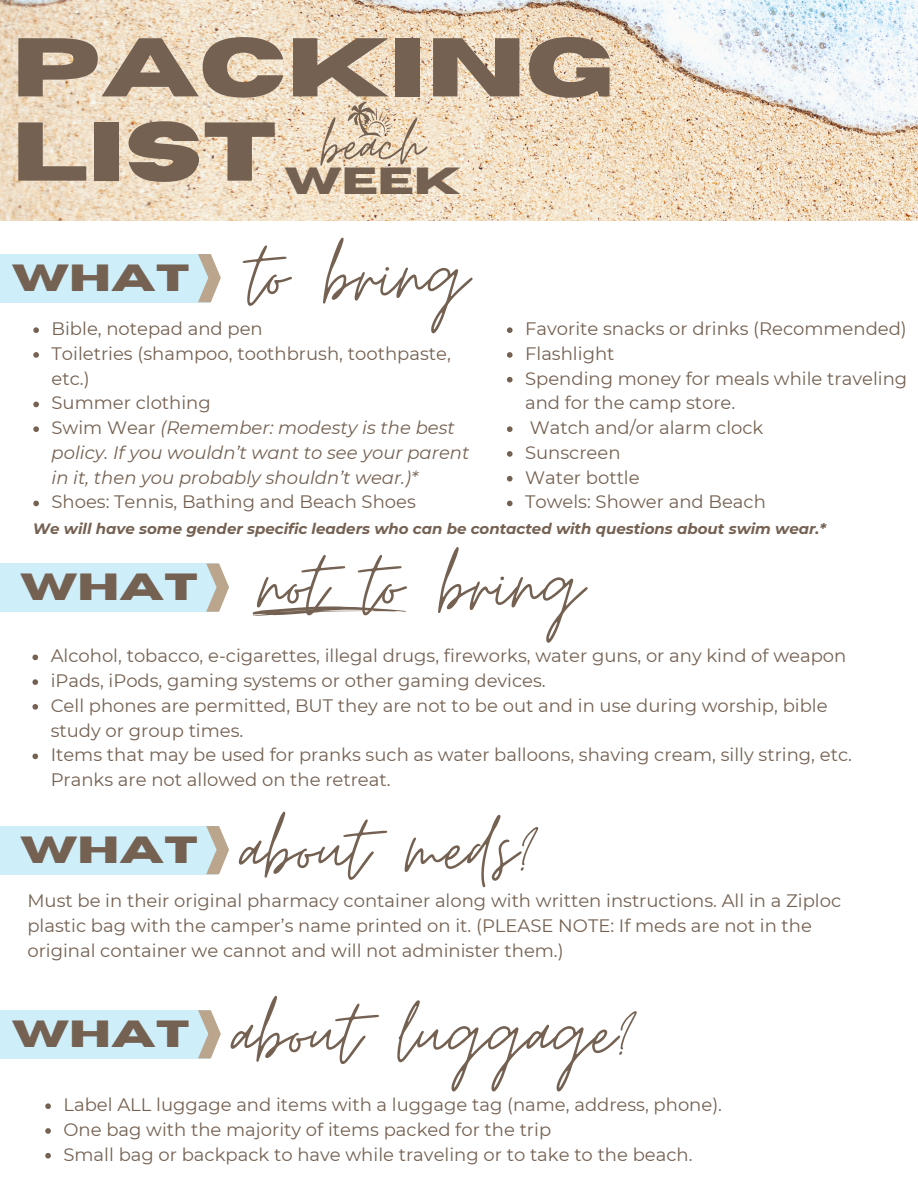
<style>
.page{position:relative;width:918px;height:1188px;background:#fff}
.page>*{position:absolute;margin:0;border:0;box-sizing:border-box;transform-origin:0 0}
.t1{font:97.05px "Moon Time";color:#746152}
.t2{font:700 83.1px/84.3px "Horizon";color:#746152}
.t3{font:70.8px "Moon Time";color:#746152}
.t4{font:700 37.65px "Horizon";color:#746152}
.t5{font:18px/24.8px "Montserrat";color:#746152}
.t6{font:italic 18px/24.8px "Montserrat";color:#746152}
.t7{font:italic 700 15px "Montserrat";color:#746152}
.s1{font-style:normal}
</style>
<div class="page">
<img style="left:0;top:0;width:918px;height:220px">
<svg style="left:348px;top:102px;width:49px;height:37px;background:#d3c0a8"></svg>
<div style="left:0;top:254px;width:209px;height:48px;background:#ceeffa"></div>
<svg style="left:198px;top:254px;width:22px;height:48px"></svg>
<div style="left:0;top:563px;width:218px;height:49px;background:#ceeffa"></div>
<svg style="left:206px;top:564px;width:23px;height:48px"></svg>
<svg style="left:253px;top:606px;width:153px;height:9px"></svg>
<svg style="left:33px;top:327px;width:6px;height:6px"></svg>
<svg style="left:33px;top:352px;width:6px;height:6px"></svg>
<svg style="left:33px;top:402px;width:6px;height:5px"></svg>
<svg style="left:33px;top:426px;width:6px;height:6px"></svg>
<svg style="left:33px;top:501px;width:6px;height:5px"></svg>
<svg style="left:32px;top:655px;width:6px;height:5px"></svg>
<svg style="left:32px;top:679px;width:6px;height:6px"></svg>
<svg style="left:32px;top:704px;width:6px;height:6px"></svg>
<svg style="left:32px;top:754px;width:6px;height:5px"></svg>
<svg style="left:507px;top:327px;width:6px;height:6px"></svg>
<svg style="left:507px;top:352px;width:6px;height:6px"></svg>
<svg style="left:507px;top:377px;width:6px;height:5px"></svg>
<svg style="left:507px;top:426px;width:6px;height:6px"></svg>
<svg style="left:507px;top:451px;width:6px;height:6px"></svg>
<svg style="left:507px;top:476px;width:6px;height:5px"></svg>
<svg style="left:507px;top:501px;width:6px;height:5px"></svg>
<div style="left:0;top:826px;width:218px;height:48px;background:#ceeffa"></div>
<svg style="left:206px;top:826px;width:23px;height:48px"></svg>
<svg style="left:45px;top:1103px;width:6px;height:6px"></svg>
<svg style="left:45px;top:1128px;width:6px;height:6px"></svg>
<svg style="left:45px;top:1153px;width:6px;height:6px"></svg>
<div style="left:0;top:1010px;width:209px;height:48px;background:#ceeffa"></div>
<svg style="left:198px;top:1010px;width:22px;height:48px"></svg>
<p class="t2" style="left:12px;top:28px;width:604px">PACKING<br>LIST</p>
<h2 class="t3" style="left:321px;top:102px;width:104px">beach</h2>
<h3 class="t4" style="left:284px;top:163px;width:178px">WEEK</h3>
<h3 class="t1" style="left:249px;top:216px;width:221px">to bring</h3>
<p class="t4" style="left:12px;top:260px;width:179px">WHAT</p>
<h1 class="t5" style="left:52px;top:316px;width:213px">Bible, notepad and pen</h1>
<p class="t5" style="left:52px;top:341px;width:401px">Toiletries (shampoo, toothbrush, toothpaste, etc.)</p>
<h4 class="t5" style="left:52px;top:391px;width:161px">Summer clothing</h4>
<p class="t6" style="left:52px;top:415px;width:419px"><span class="s1">Swim Wear</span> (Remember: modesty is the best policy. If you wouldn’t want to see your parent in it, then you probably shouldn’t wear.)*</p>
<p class="t5" style="left:52px;top:490px;width:366px">Shoes: Tennis, Bathing and Beach Shoes</p>
<p class="t5" style="left:525px;top:316px;width:383px">Favorite snacks or drinks (Recommended)</p>
<p class="t5" style="left:525px;top:341px;width:91px">Flashlight</p>
<p class="t5" style="left:525px;top:366px;width:384px">Spending money for meals while traveling and for the camp store.</p>
<p class="t5" style="left:530px;top:415px;width:235px">Watch and/or alarm clock</p>
<p class="t5" style="left:525px;top:440px;width:97px">Sunscreen</p>
<h1 class="t5" style="left:525px;top:465px;width:116px">Water bottle</h1>
<p class="t5" style="left:525px;top:490px;width:242px">Towels: Shower and Beach</p>
<p class="t7" style="left:33px;top:520px;width:795px">We will have some gender specific leaders who can be contacted with questions about swim wear.*</p>
<h4 class="t4" style="left:20px;top:569px;width:179px">WHAT</h4>
<p class="t1" style="left:259px;top:526px;width:325px">not to bring</p>
<p class="t5" style="left:51px;top:644px;width:797px">Alcohol, tobacco, e-cigarettes, illegal drugs, fireworks, water guns, or any kind of weapon</p>
<p class="t5" style="left:51px;top:668px;width:497px">iPads, iPods, gaming systems or other gaming devices.</p>
<p class="t5" style="left:51px;top:693px;width:778px">Cell phones are permitted, BUT they are not to be out and in use during worship, bible study or group times.</p>
<p class="t5" style="left:51px;top:743px;width:803px">Items that may be used for pranks such as water balloons, shaving cream, silly string, etc.<br>Pranks are not allowed on the retreat.</p>
<p class="t4" style="left:20px;top:832px;width:179px">WHAT</p>
<p class="t1" style="left:240px;top:790px;width:303px">about meds?</p>
<p class="t5" style="left:27px;top:889px;width:815px">Must be in their original pharmacy container along with written instructions. All in a Ziploc plastic bag with the camper’s name printed on it. (PLEASE NOTE: If meds are not in the original container we cannot and will not administer them.)</p>
<p class="t4" style="left:12px;top:1016px;width:179px">WHAT</p>
<h4 class="t1" style="left:232px;top:975px;width:410px">about luggage?</h4>
<p class="t5" style="left:63px;top:1092px;width:660px">Label ALL luggage and items with a luggage tag (name, address, phone).</p>
<p class="t5" style="left:63px;top:1117px;width:489px">One bag with the majority of items packed for the trip</p>
<h1 class="t5" style="left:63px;top:1142px;width:631px">Small bag or backpack to have while traveling or to take to the beach.</h1>
</div>
